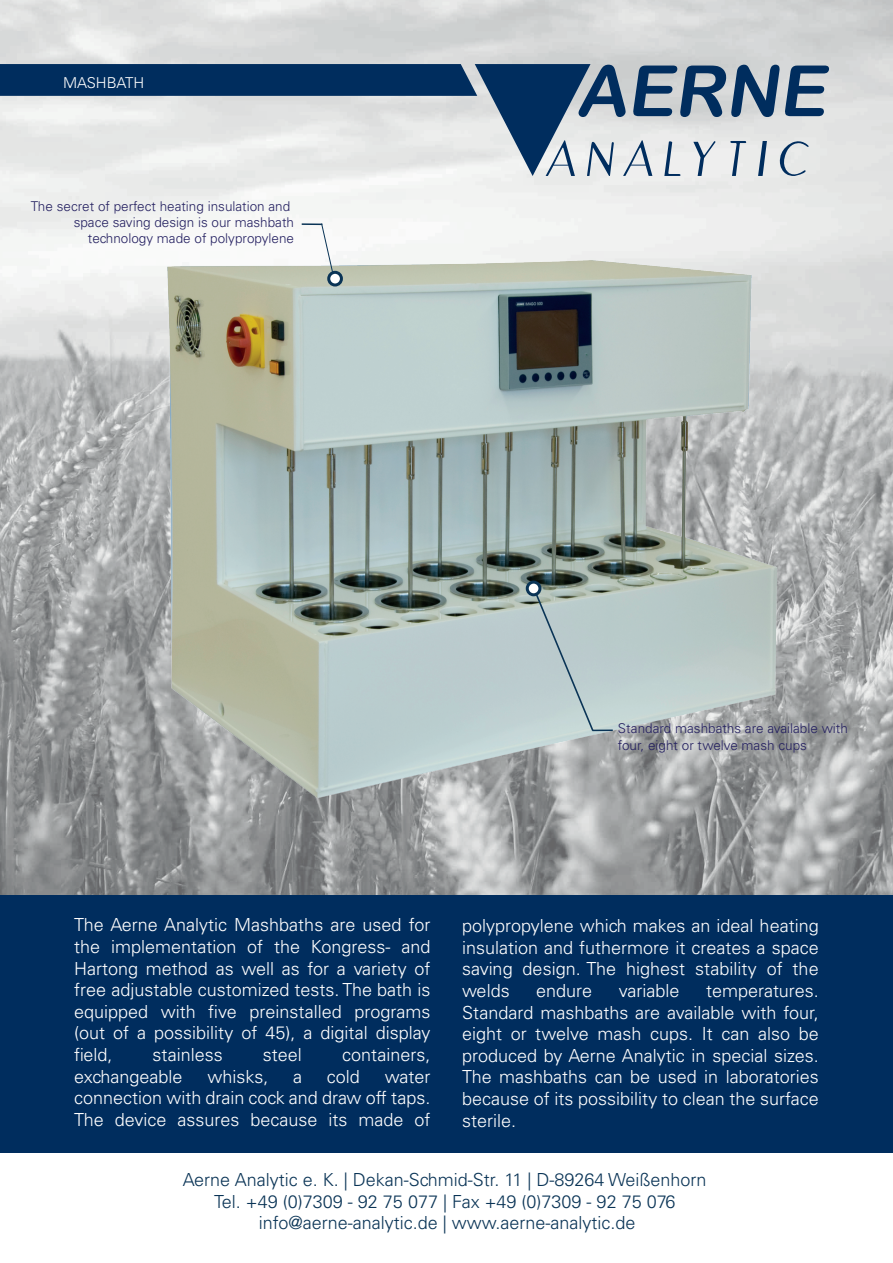
<style>
.page{position:relative;width:893px;height:1263px;background:#fff}
.page>*{position:absolute;margin:0;border:0;box-sizing:border-box;transform-origin:0 0}
.t1{font:300 18px/21.6px "Univers LT Std";color:#fff;text-align:justify}
.t2{font:300 18px/21.6px "Univers LT Std";color:#0a3456;text-align:center}
.t3{font:300 15px "Univers LT Std";color:#fff}
.t4{font:300 13.5px/16.2px "Univers LT Std";color:#252161}
</style>
<div class="page">
<img style="left:0;top:0;width:893px;height:895px">
<div style="left:0;top:895px;width:893px;height:257px;background:#002d5e"></div>
<svg style="left:0;top:64px;width:829px;height:114px;background:#9fadbc"></svg>
<img style="left:17px;top:190px;width:876px;height:678px">
<svg style="left:533px;top:589px;width:62px;height:144px;background:#b6c7c8"></svg>
<div style="left:527px;top:582px;width:13px;height:13px;background:#fff;border-radius:50%"></div>
<div style="left:526px;top:581px;width:15px;height:15px;border:3px solid #0a3456;border-radius:50%"></div>
<hr style="left:592px;top:729px;width:21px;height:2px;background:#0a3456">
<svg style="left:320px;top:222px;width:14px;height:53px"></svg>
<div style="left:329px;top:272px;width:12px;height:13px;background:#fff;border-radius:50%"></div>
<div style="left:327px;top:271px;width:16px;height:15px;border:3px solid #0a3456;border-radius:50%"></div>
<hr style="left:302px;top:223px;width:20px;height:2px;background:#0a3456">
<p class="t3" style="left:63px;top:73px;width:83px">MASHBATH</p>
<p class="t4" style="left:31px;top:198px;width:265px;text-align:right">The secret of perfect heating insulation and space saving design is our mashbath technology made of polypropylene</p>
<p class="t4" style="left:618px;top:720px;width:232px">Standard mashbaths are available with four, eight or twelve mash cups</p>
<p class="t1" style="left:74px;top:914px;width:358px">The Aerne Analytic Mashbaths are used for the implementation of the Kongress- and Hartong method as well as for a variety of free adjustable customized tests. The bath is equipped with five preinstalled programs (out of a possibility of 45), a digital display field,</p>
<p class="t1" style="left:153px;top:1044px;width:72px">stainless</p>
<p class="t1" style="left:263px;top:1044px;width:41px">steel</p>
<p class="t1" style="left:342px;top:1044px;width:90px">containers,</p>
<p class="t1" style="left:74px;top:1065px;width:110px">exchangeable</p>
<p class="t1" style="left:207px;top:1065px;width:63px">whisks,</p>
<p class="t1" style="left:293px;top:1065px;width:10px">a</p>
<p class="t1" style="left:327px;top:1065px;width:35px">cold</p>
<p class="t1" style="left:74px;top:1065px;width:358px;text-indent:311px">water connection with drain cock and draw off taps.<br>The device assures because its made of</p>
<p class="t1" style="left:462px;top:915px;width:358px">polypropylene which makes an ideal heating insulation and futhermore it creates a space saving design. The highest stability of the welds</p>
<p class="t1" style="left:536px;top:980px;width:58px">endure</p>
<p class="t1" style="left:619px;top:980px;width:62px">variable</p>
<p class="t1" style="left:462px;top:980px;width:358px;text-indent:244px">temperatures.<br>Standard mashbaths are available with four, eight or twelve mash cups. It can also be produced by Aerne Analytic in special sizes.<br>The mashbaths can be used in laboratories because of its possibility to clean the surface sterile.</p>
<p class="t2" style="left:183px;top:1169px;width:525px">Aerne Analytic e. K. | Dekan-Schmid-Str. 11 | D-89264 Weißenhorn<br>Tel. +49 (0)7309 - 92 75 077 | Fax +49 (0)7309 - 92 75 076 info@aerne-analytic.de | www.aerne-analytic.de</p>
</div>
